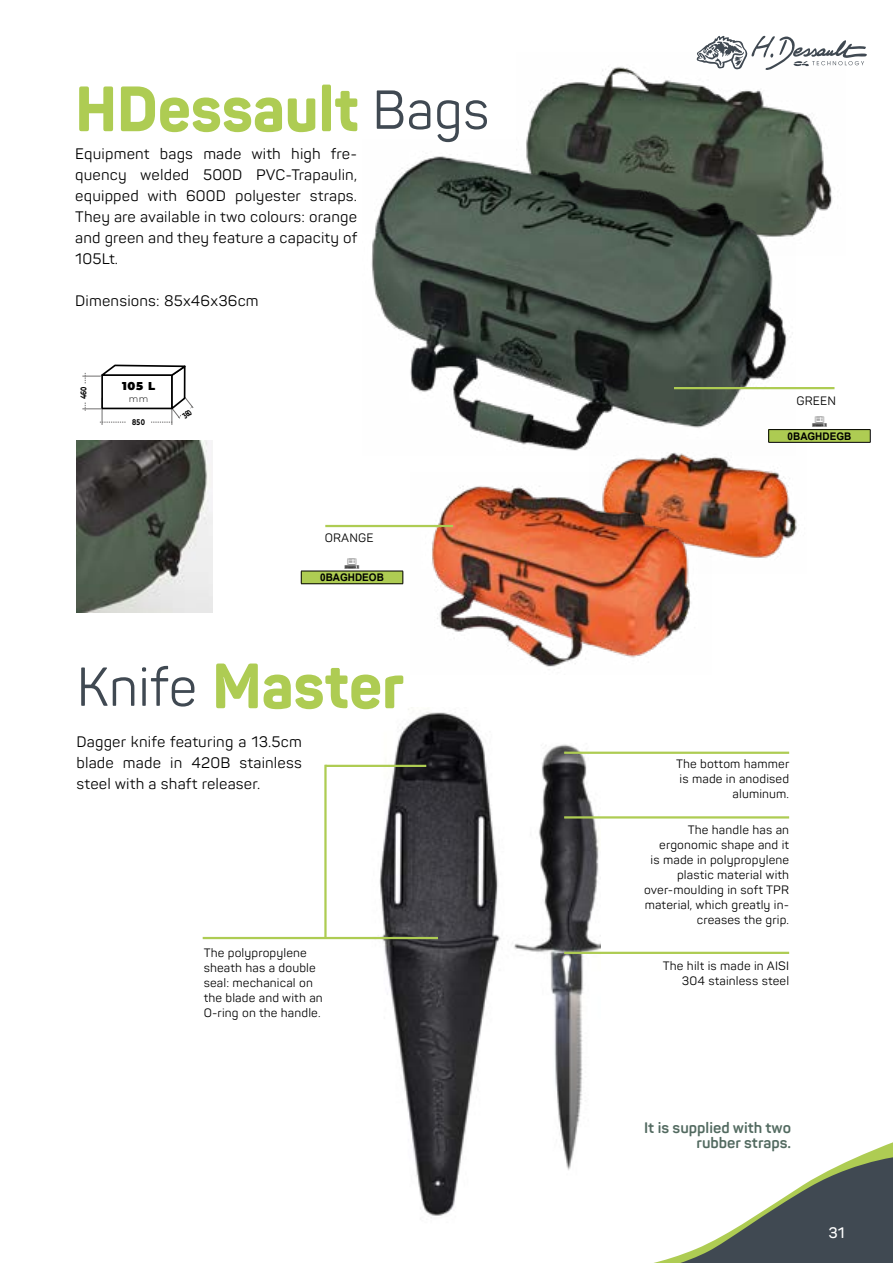
<style>
.page{position:relative;width:893px;height:1263px;background:#fff}
.page>*{position:absolute;margin:0;border:0;box-sizing:border-box;transform-origin:0 0}
.t1{font:800 63px "Panton";color:#aecc53;scale:.95 1}
.t2{font:15px/21px "Panton";letter-spacing:.01em;color:#000;text-align:justify}
.t3{font:700 15px/15px "Panton";color:#526a60;text-align:right}
.t4{font:600 15px "Panton";color:#fff}
.t5{font:12px/15px "Panton";letter-spacing:.01em;color:#000;text-align:right}
.t6{font:900 11.4px "Montserrat";color:#000}
.t7{font:700 10.5px "Arial Beta";color:#000;scale:.95 1}
.t8{font:300 9px "Montserrat";color:#000}
.t9{font:700 8.25px "Montserrat";letter-spacing:.035em;color:#000;scale:.76 1}
.s1{font-weight:400;font-size:54px;color:#404952}
</style>
<div class="page">
<svg style="left:654px;top:1142px;width:239px;height:121px"></svg>
<svg style="left:697px;top:35px;width:170px;height:31px"></svg>
<img style="left:369px;top:707px;width:231px;height:509px">
<div style="left:769px;top:430px;width:101px;height:12px;background:#aecc53"></div>
<hr style="left:768px;top:429px;width:102px;height:1px;background:#000">
<svg style="left:870px;top:430px;width:1px;height:12px"></svg>
<hr style="left:768px;top:442px;width:102px;height:1px;background:#000">
<div style="left:301px;top:571px;width:102px;height:13px;background:#aecc53"></div>
<hr style="left:301px;top:571px;width:102px;height:1px;background:#000">
<svg style="left:301px;top:571px;width:1px;height:12px"></svg>
<svg style="left:403px;top:571px;width:1px;height:12px"></svg>
<hr style="left:301px;top:583px;width:102px;height:1px;background:#000">
<img style="left:77px;top:441px;width:136px;height:172px">
<img style="left:526px;top:53px;width:319px;height:182px">
<img style="left:611px;top:441px;width:195px;height:117px">
<img style="left:410px;top:473px;width:302px;height:194px">
<img style="left:371px;top:139px;width:424px;height:317px">
<hr style="left:325px;top:525px;width:128px;height:2px;background:#aecc53">
<hr style="left:674px;top:387px;width:160px;height:2px;background:#aecc53">
<hr style="left:564px;top:816px;width:225px;height:2px;background:#aecc53">
<hr style="left:564px;top:952px;width:225px;height:2px;background:#aecc53">
<hr style="left:564px;top:752px;width:225px;height:2px;background:#aecc53">
<hr style="left:325px;top:765px;width:101px;height:2px;background:#aecc53">
<hr style="left:324px;top:765px;width:3px;height:173px;background:#aecc53">
<hr style="left:203px;top:937px;width:235px;height:2px;background:#aecc53">
<svg style="left:82px;top:364px;width:112px;height:61px"></svg>
<h1 class="t1" style="left:75px;top:69px;width:438px">HDessault <span class="s1">Bags</span></h1>
<p class="t2" style="left:75px;top:143px;width:284px">Equipment bags made with high fre&shy;quency welded 500D PVC-Trapaulin, equipped with 600D polyester straps.<br>They are available in two colours: orange and green and they feature a capacity of 105Lt.</p>
<p class="t2" style="left:75px;top:290px;width:185px">Dimensions: 85x46x36cm</p>
<p class="t9" style="left:78px;top:399px;width:18px;rotate:-90deg">460</p>
<p class="t6" style="left:122px;top:377px;width:34px">105 L</p>
<p class="t8" style="left:129px;top:393px;width:21px">mm</p>
<p class="t9" style="left:132px;top:416px;width:18px">850</p>
<p class="t5" style="left:325px;top:530px;width:50px">ORANGE</p>
<p class="t7" style="left:320px;top:571px;width:69px">0BAGHDEOB</p>
<h1 class="t1" style="left:77px;top:646px;width:346px"><span class="s1">Knife</span> Master</h1>
<p class="t2" style="left:77px;top:731px;width:227px">Dagger knife featuring a 13.5cm blade made in 420B stainless steel with a shaft releaser.</p>
<p class="t5" style="left:204px;top:945px;width:121px;text-align:left">The polypropylene sheath has a double seal: mechanical on the blade and with an<br>O-ring on the handle.</p>
<p class="t5" style="left:796px;top:393px;width:41px">GREEN</p>
<p class="t7" style="left:788px;top:429px;width:69px">0BAGHDEGB</p>
<p class="t5" style="left:676px;top:756px;width:115px">The bottom hammer is made in anodised aluminum.</p>
<p class="t5" style="left:644px;top:822px;width:146px">The handle has an ergonomic shape and it<br>is made in polypropylene plastic material with over-moulding in soft TPR material, which greatly in&shy;creases the grip.</p>
<p class="t5" style="left:663px;top:958px;width:128px">The hilt is made in AISI<br>304 stainless steel</p>
<p class="t3" style="left:644px;top:1120px;width:149px">It is supplied with two rubber straps.</p>
<p class="t4" style="left:828px;top:1223px;width:18px">31</p>
</div>
